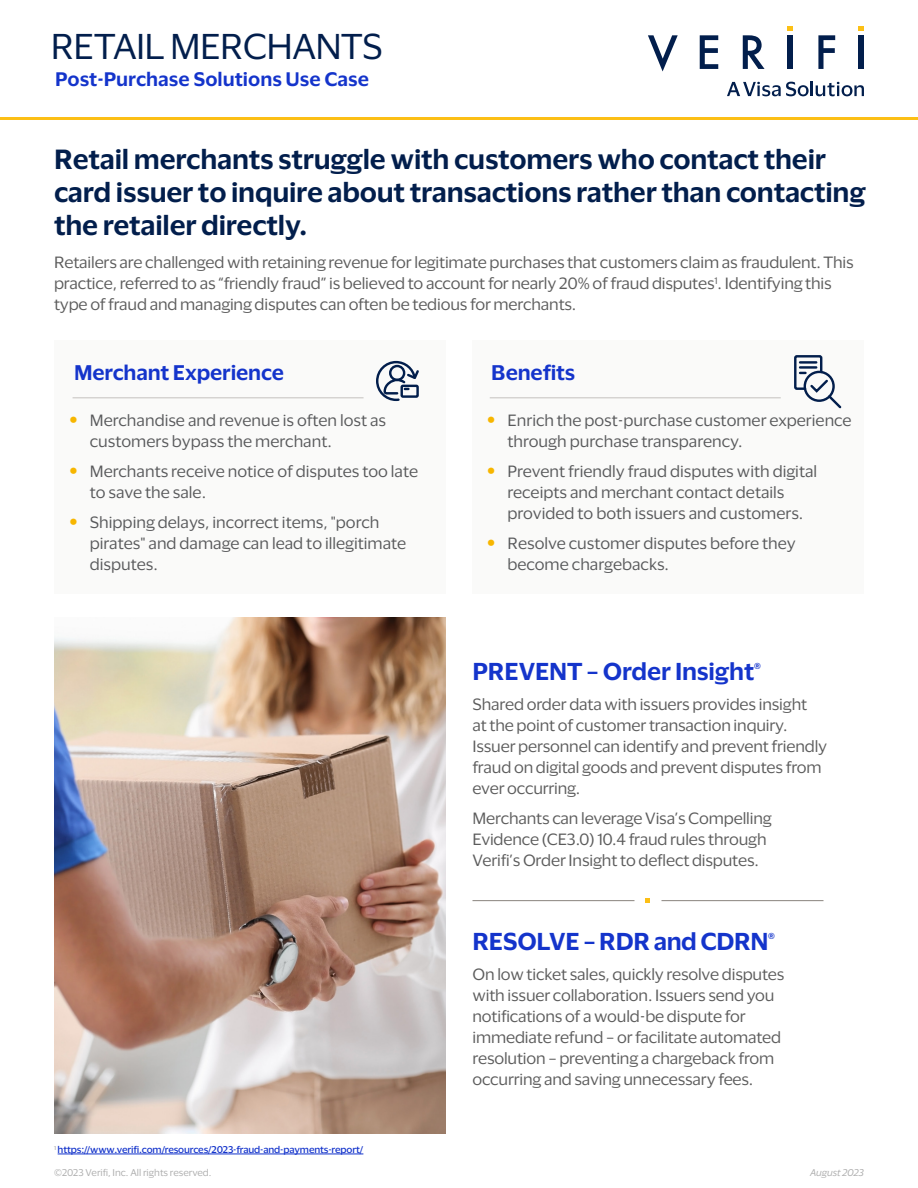
<style>
.page{position:relative;width:918px;height:1188px;background:#fff}
.page>*{position:absolute;margin:0;border:0;box-sizing:border-box;transform-origin:0 0}
.Vertical_Name{font:33px "Visa Dialect";letter-spacing:-.02em;color:#021e4c}
.Headline{font:600 25.5px/33px "Visa Dialect";letter-spacing:-.01em;color:#021e4c}
.Subhead_Product_Name_Visa_Blue{font:600 22.5px "Visa Dialect";letter-spacing:-.01em;color:#1434cb}
.Subhead_Visa_Blue{font:600 19.5px "Visa Dialect";letter-spacing:-.01em;color:#1434cb}
.t1{font:600 18px "Visa Dialect";color:#1434cb}
.Body_Gray{font:15px/21px "Visa Dialect";letter-spacing:-.01em;color:#5c5c5c}
.t2{font:15px/21px "Visa Dialect";color:#58595b}
.t3{font:500 9px "Visa Dialect";letter-spacing:-.015em;color:#1434cb}
.t4{font:9px "Visa Dialect";color:#adadad}
.t5{font:italic 9px "Visa Dialect";color:#adadad}
.s1{font-family:"Myriad Pro";font-weight:700;font-size:24px;color:#f7b600}
</style>
<div class="page">
<hr style="left:0;top:117px;width:918px;height:3px;background:#fcbf15">
<svg style="left:648px;top:35px;width:30px;height:36px"></svg>
<svg style="left:700px;top:35px;width:18px;height:34px"></svg>
<svg style="left:743px;top:35px;width:22px;height:34px"></svg>
<div style="left:787px;top:35px;width:6px;height:34px;background:#021e4c"></div>
<svg style="left:818px;top:35px;width:17px;height:34px"></svg>
<div style="left:859px;top:35px;width:5px;height:34px;background:#021e4c"></div>
<svg style="left:859px;top:26px;width:5px;height:5px"></svg>
<svg style="left:787px;top:26px;width:6px;height:5px"></svg>
<svg style="left:727px;top:81px;width:137px;height:15px"></svg>
<div style="left:472px;top:340px;width:392px;height:253px;background:#fafaf9"></div>
<div style="left:54px;top:340px;width:392px;height:253px;background:#fafaf9"></div>
<svg style="left:794px;top:355px;width:48px;height:54px"></svg>
<svg style="left:376px;top:360px;width:43px;height:42px"></svg>
<hr style="left:73px;top:397px;width:291px;height:1px;background:#cac8c5">
<hr style="left:490px;top:397px;width:291px;height:1px;background:#cac8c5">
<hr style="left:472px;top:900px;width:162px;height:1px;background:#96918c">
<svg style="left:645px;top:898px;width:5px;height:5px"></svg>
<hr style="left:662px;top:900px;width:162px;height:1px;background:#96918c">
<hr style="left:58px;top:1154px;width:305px;height:1px;background:#1434cb">
<img style="left:54px;top:618px;width:392px;height:516px">
<p class="Vertical_Name" style="left:51px;top:21px;width:334px">RETAIL MERCHANTS</p>
<p class="t1" style="left:55px;top:65px;width:315px">Post-Purchase Solutions Use Case</p>
<p class="Headline" style="left:54px;top:141px;width:813px">Retail merchants struggle with customers who contact their card issuer to inquire about transactions rather than contacting the retailer directly.</p>
<p class="Body_Gray" style="left:54px;top:251px;width:801px">Retailers are challenged with retaining revenue for legitimate purchases that customers claim as fraudulent. This practice, referred to as “friendly fraud” is believed to account for nearly 20% of fraud disputes<sup>1</sup>. Identifying this type of fraud and managing disputes can often be tedious for merchants.</p>
<p class="Subhead_Visa_Blue" style="left:74px;top:357px;width:211px">Merchant Experience</p>
<p class="Subhead_Visa_Blue" style="left:491px;top:357px;width:85px">Benefits</p>
<p class="t2" style="left:90px;top:409px;width:298px;text-indent:-20px"><span class="s1">•</span> Merchandise and revenue is often lost as customers bypass the merchant.</p>
<p class="t2" style="left:90px;top:460px;width:330px;text-indent:-20px"><span class="s1">•</span> Merchants receive notice of disputes too late to save the sale.</p>
<p class="t2" style="left:90px;top:511px;width:318px;text-indent:-20px"><span class="s1">•</span> Shipping delays, incorrect items, "porch pirates" and damage can lead to illegitimate disputes.</p>
<p class="t3" style="left:54px;top:1143px;width:311px"><sup>1</sup> https://www.verifi.com/resources/2023-fraud-and-payments-report/</p>
<p class="t2" style="left:507px;top:409px;width:346px;text-indent:-20px"><span class="s1">•</span> Enrich the post-purchase customer experience through purchase transparency.</p>
<p class="t2" style="left:507px;top:460px;width:311px;text-indent:-20px"><span class="s1">•</span> Prevent friendly fraud disputes with digital receipts and merchant contact details provided to both issuers and customers.</p>
<p class="t2" style="left:507px;top:532px;width:290px;text-indent:-20px"><span class="s1">•</span> Resolve customer disputes before they become chargebacks.</p>
<p class="Subhead_Product_Name_Visa_Blue" style="left:472px;top:654px;width:290px">PREVENT – Order Insight<sup>®</sup></p>
<p class="Body_Gray" style="left:472px;top:693px;width:336px">Shared order data with issuers provides insight</p>
<p class="Body_Gray" style="left:472px;top:714px;width:356px">at the point of customer transaction inquiry.<br>Issuer personnel can identify and prevent friendly fraud on digital goods and prevent disputes from ever occurring.</p>
<p class="Body_Gray" style="left:472px;top:807px;width:301px">Merchants can leverage Visa’s Compelling</p>
<p class="Body_Gray" style="left:472px;top:828px;width:296px">Evidence (CE3.0) 10.4 fraud rules through</p>
<p class="Body_Gray" style="left:472px;top:849px;width:288px">Verifi’s Order Insight to deflect disputes.</p>
<p class="Subhead_Product_Name_Visa_Blue" style="left:472px;top:924px;width:304px">RESOLVE – RDR and CDRN<sup>®</sup></p>
<p class="Body_Gray" style="left:473px;top:963px;width:313px">On low ticket sales, quickly resolve disputes</p>
<p class="Body_Gray" style="left:473px;top:984px;width:304px">with issuer collaboration. Issuers send you</p>
<p class="Body_Gray" style="left:473px;top:1005px;width:310px">notifications of a would-be dispute for immediate refund – or facilitate automated resolution – preventing a chargeback from occurring and saving unnecessary fees.</p>
<p class="t4" style="left:54px;top:1165px;width:159px">©2023 Verifi, Inc. All rights reserved.</p>
<p class="t5" style="left:810px;top:1165px;width:55px">August 2023</p>
</div>
